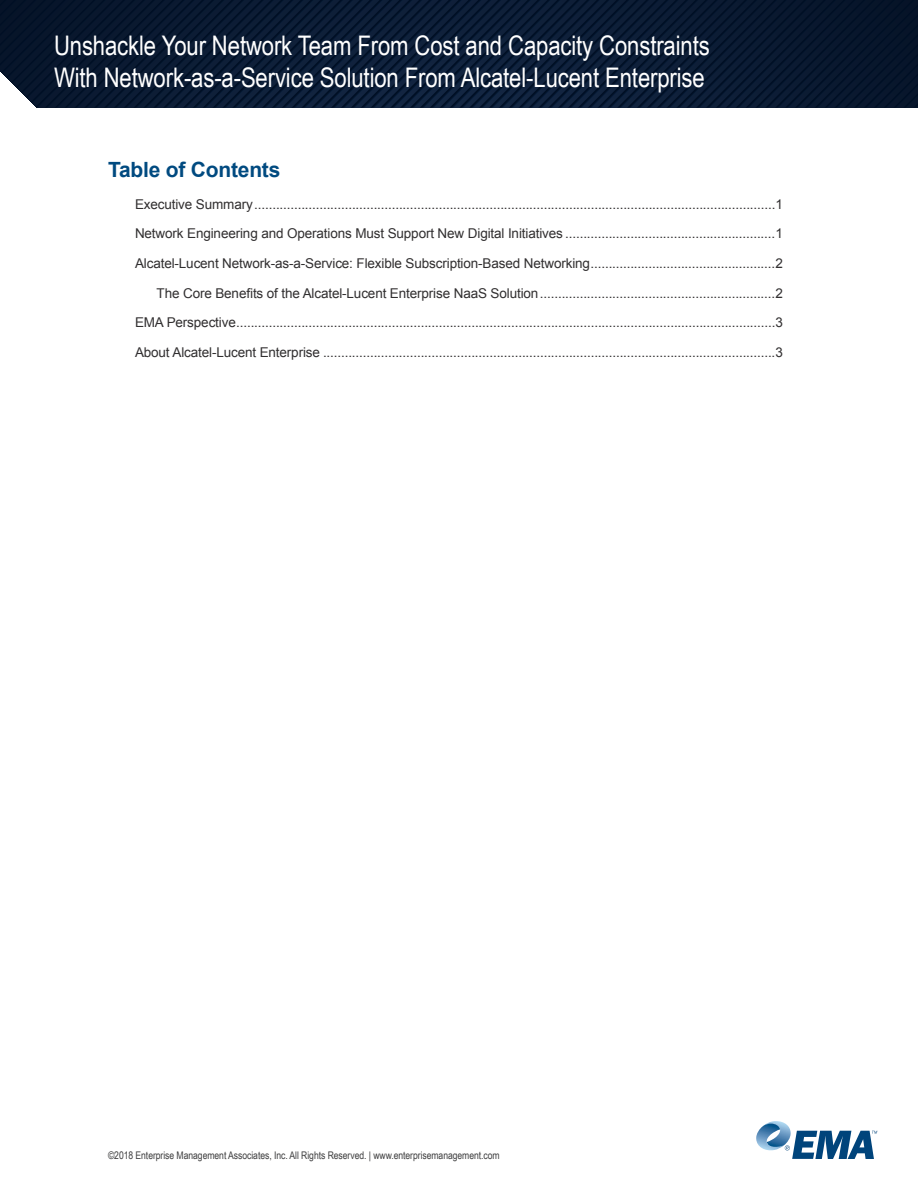
<style>
.page{position:relative;width:918px;height:1188px;background:#fff}
.page>*{position:absolute;margin:0;border:0;box-sizing:border-box;transform-origin:0 0}
.t1{font:27px/32.4px "Arial Narrow";letter-spacing:-.005em;color:#fff}
.t2{font:700 21px "Arial";letter-spacing:-.01em;color:#004a80}
.t3{font:13.5px "Arial";letter-spacing:-.01em;color:#312f30}
.t4{font:10.5px "Arial Narrow";letter-spacing:-.005em;color:#3e3e3f}
</style>
<div class="page">
<svg style="left:0;top:0;width:918px;height:108px;background:#0a1b32"></svg>
<svg style="left:756px;top:1121px;width:121px;height:38px"></svg>
<h1 class="t1" style="left:54px;top:28px;width:657px">Unshackle Your Network Team From Cost and Capacity Constraints<br>With Network-as-a-Service Solution From Alcatel-Lucent Enterprise</h1>
<h2 class="t2" style="left:108px;top:156px;width:174px">Table of Contents</h2>
<p class="t3" style="left:135px;top:195px;width:649px">Executive Summary................................................................................................................................................1</p>
<p class="t3" style="left:135px;top:225px;width:649px">Network Engineering and Operations Must Support New Digital Initiatives ..........................................................1</p>
<p class="t3" style="left:135px;top:254px;width:649px">Alcatel-Lucent Network-as-a-Service: Flexible Subscription-Based Networking...................................................2</p>
<p class="t3" style="left:157px;top:284px;width:628px">The Core Benefits of the Alcatel-Lucent Enterprise NaaS Solution.................................................................2</p>
<p class="t3" style="left:135px;top:314px;width:649px">EMA Perspective.....................................................................................................................................................3</p>
<p class="t3" style="left:135px;top:343px;width:649px">About Alcatel-Lucent Enterprise .............................................................................................................................3</p>
<p class="t4" style="left:108px;top:1147px;width:393px">©2018 Enterprise Management Associates, Inc. All Rights Reserved. | www.enterprisemanagement.com</p>
</div>
